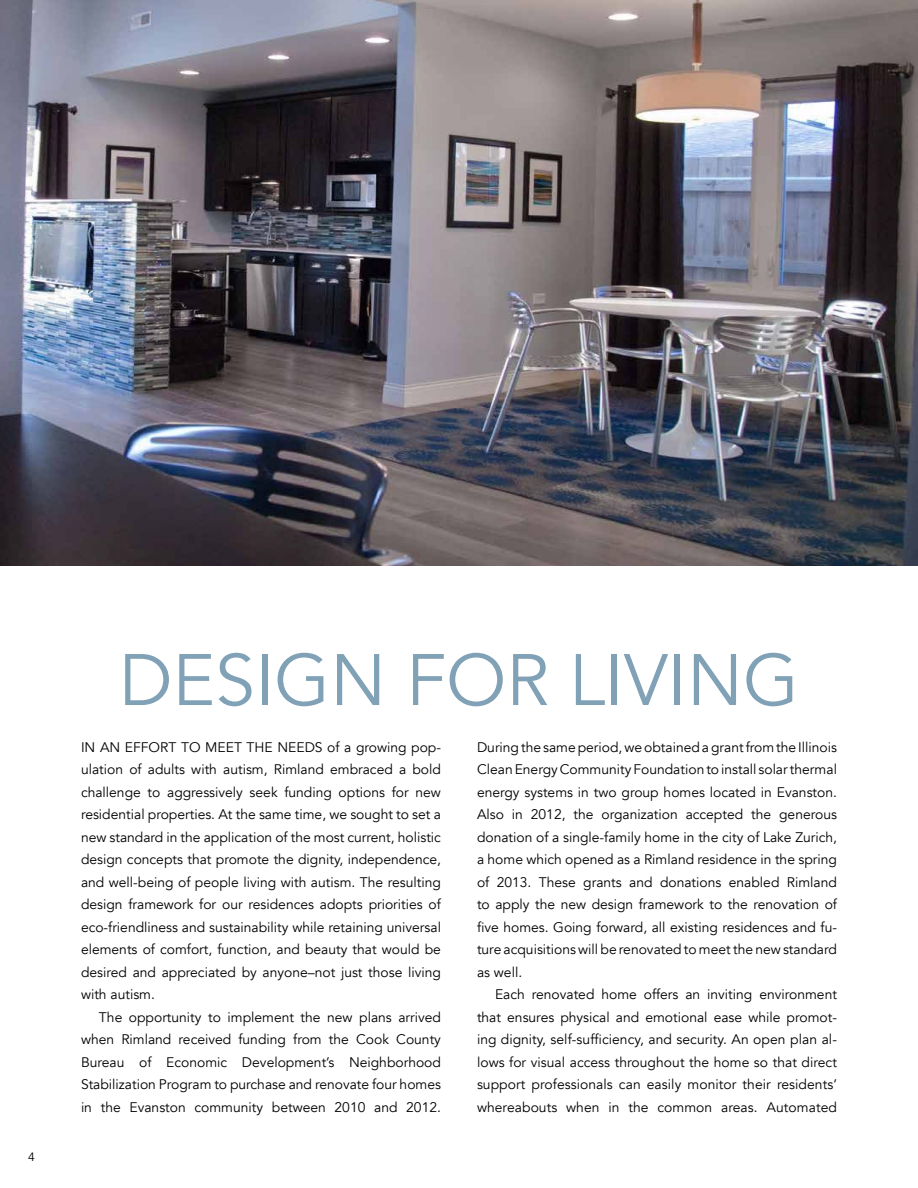
<style>
.page{position:relative;width:918px;height:1188px;background:#fff}
.page>*{position:absolute;margin:0;border:0;box-sizing:border-box;transform-origin:0 0}
.t1{font:72px "Avenir";color:#80a1b6}
.t2{font:13.8px/22.5px "Avenir";color:#000;text-align:justify}
.t3{font:12px "Avenir";color:#000}
</style>
<div class="page">
<img style="left:0;top:0;width:918px;height:566px">
<p class="t3" style="left:28px;top:1150px;width:8px">4</p>
<h1 class="t1" style="left:119px;top:637px;width:681px">Design for livi ng</h1>
<p class="t2" style="left:81px;top:736px;width:362px">In an effort to m eet the needs of a growing pop&shy;ulation of adults with autism, Rimland embraced a bold challenge to aggressively seek funding options for new residential properties. At the same time, we sought to set a new standard in the application of the most current, holistic design concepts that promote the dignity, independence, and well-being of people living with autism. The resulting design framework for our residences adopts priorities of eco-friendliness and sustainability while retaining universal elements of comfort, function, and beauty that would be desired and appreciated by anyone–not just those living with autism.</p>
<p class="t2" style="left:81px;top:1006px;width:362px;text-indent:18px">The opportunity to implement the new plans arrived when Rimland received funding from the Cook County Bureau of Economic Development’s Neighborhood Stabilization Program to purchase and renovate four homes in the Evanston community between 2010 and 2012.</p>
<p class="t2" style="left:477px;top:736px;width:362px">During the same period, we obtained a grant from the Illinois Clean Energy Community Foundation to install solar thermal energy systems in two group homes located in Evanston.<br>Also in 2012, the organization accepted the generous donation of a single-family home in the city of Lake Zurich, a home which opened as a Rimland residence in the spring of 2013. These grants and donations enabled Rimland to apply the new design framework to the renovation of five homes. Going forward, all existing residences and fu&shy;ture acquisitions will be renovated to meet the new standard as well.</p>
<p class="t2" style="left:477px;top:983px;width:362px;text-indent:18px">Each renovated home offers an inviting environment that ensures physical and emotional ease while promot&shy;ing dignity, self-sufficiency, and security. An open plan al&shy;lows for visual access throughout the home so that direct support professionals can easily monitor their residents’ whereabouts when in the common areas. Automated</p>
</div>
